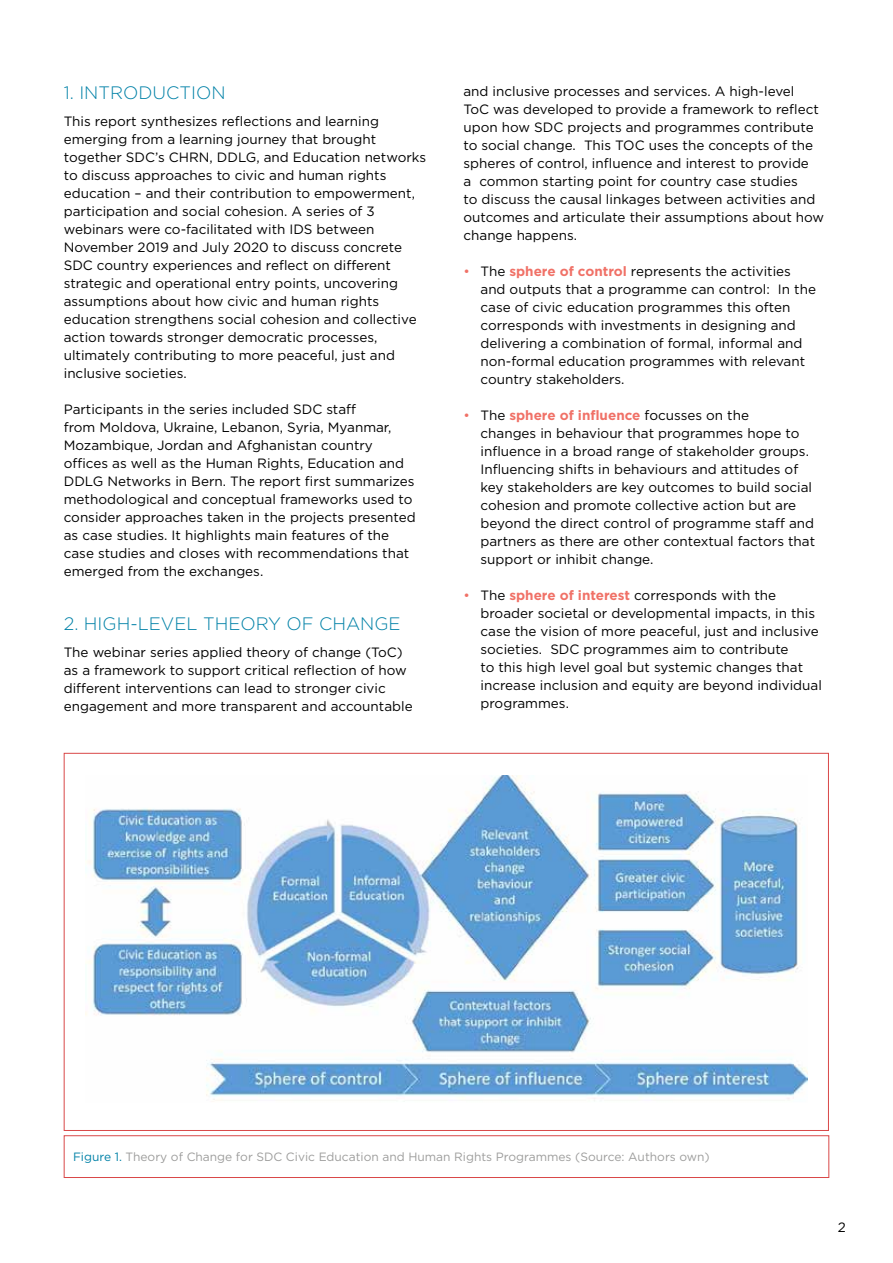
<style>
.page{position:relative;width:893px;height:1263px;background:#fff}
.page>*{position:absolute;margin:0;border:0;box-sizing:border-box;transform-origin:0 0}
.t1{font:300 18px "Gotham";color:#0081a7}
.t2{font:13.5px/18px "Gotham";color:#000}
.t3{font:12px "Gotham";color:#9d9d9c}
.s1{color:#f07167}
.s2{font-weight:700;color:#f07167}
.s3{color:#0081a7}
</style>
<div class="page">
<div style="left:64px;top:1135px;width:765px;height:43px;border:1px solid #d94848"></div>
<img style="left:85px;top:776px;width:722px;height:325px">
<h1 class="t1" style="left:64px;top:82px;width:163px">1. INTRODUCTION</h1>
<p class="t2" style="left:64px;top:112px;width:364px">This report synthesizes reflections and learning emerging from a learning journey that brought together SDC’s CHRN, DDLG, and Education networks to discuss approaches to civic and human rights education – and their contribution to empowerment, participation and social cohesion. A series of 3 webinars were co-facilitated with IDS between November 2019 and July 2020 to discuss concrete SDC country experiences and reflect on different strategic and operational entry points, uncovering assumptions about how civic and human rights education strengthens social cohesion and collective action towards stronger democratic processes, ultimately contributing to more peaceful, just and inclusive societies.</p>
<p class="t2" style="left:64px;top:400px;width:353px">Participants in the series included SDC staff<br>from Moldova, Ukraine, Lebanon, Syria, Myanmar, Mozambique, Jordan and Afghanistan country offices as well as the Human Rights, Education and DDLG Networks in Bern. The report first summarizes methodological and conceptual frameworks used to consider approaches taken in the projects presented as case studies. It highlights main features of the case studies and closes with recommendations that emerged from the exchanges.</p>
<h1 class="t1" style="left:64px;top:612px;width:338px">2. HIGH-LEVEL THEORY OF CHANGE</h1>
<p class="t2" style="left:64px;top:642px;width:350px">The webinar series applied theory of change (ToC) as a framework to support critical reflection of how different interventions can lead to stronger civic engagement and more transparent and accountable</p>
<p class="t2" style="left:463px;top:82px;width:362px">and inclusive processes and services. A high-level<br>ToC was developed to provide a framework to reflect upon how SDC projects and programmes contribute to social change. This TOC uses the concepts of the spheres of control, influence and interest to provide<br>a common starting point for country case studies<br>to discuss the causal linkages between activities and outcomes and articulate their assumptions about how change happens.</p>
<p class="t2" style="left:480px;top:262px;width:337px;text-indent:-17px"><span class="s1">•</span> The <span class="s2">sphere of control</span> represents the activities and outputs that a programme can control: In the case of civic education programmes this often corresponds with investments in designing and delivering a combination of formal, informal and non-formal education programmes with relevant country stakeholders.</p>
<p class="t2" style="left:480px;top:406px;width:336px;text-indent:-17px"><span class="s1">•</span> The <span class="s2">sphere of influence</span> focusses on the<br>changes in behaviour that programmes hope to influence in a broad range of stakeholder groups.<br>Influencing shifts in behaviours and attitudes of key stakeholders are key outcomes to build social cohesion and promote collective action but are beyond the direct control of programme staff and partners as there are other contextual factors that support or inhibit change.</p>
<p class="t2" style="left:480px;top:586px;width:343px;text-indent:-17px"><span class="s1">•</span> The <span class="s2">sphere of interest</span> corresponds with the broader societal or developmental impacts, in this case the vision of more peaceful, just and inclusive societies. SDC programmes aim to contribute<br>to this high level goal but systemic changes that increase inclusion and equity are beyond individual programmes.</p>
<p class="t3" style="left:73px;top:1149px;width:638px"><span class="s3">Figure 1.</span> Theory of Change for SDC Civic Education and Human Rights Programmes (Source: Authors own)</p>
<p class="t2" style="left:838px;top:1218px;width:10px">2</p>
</div>
